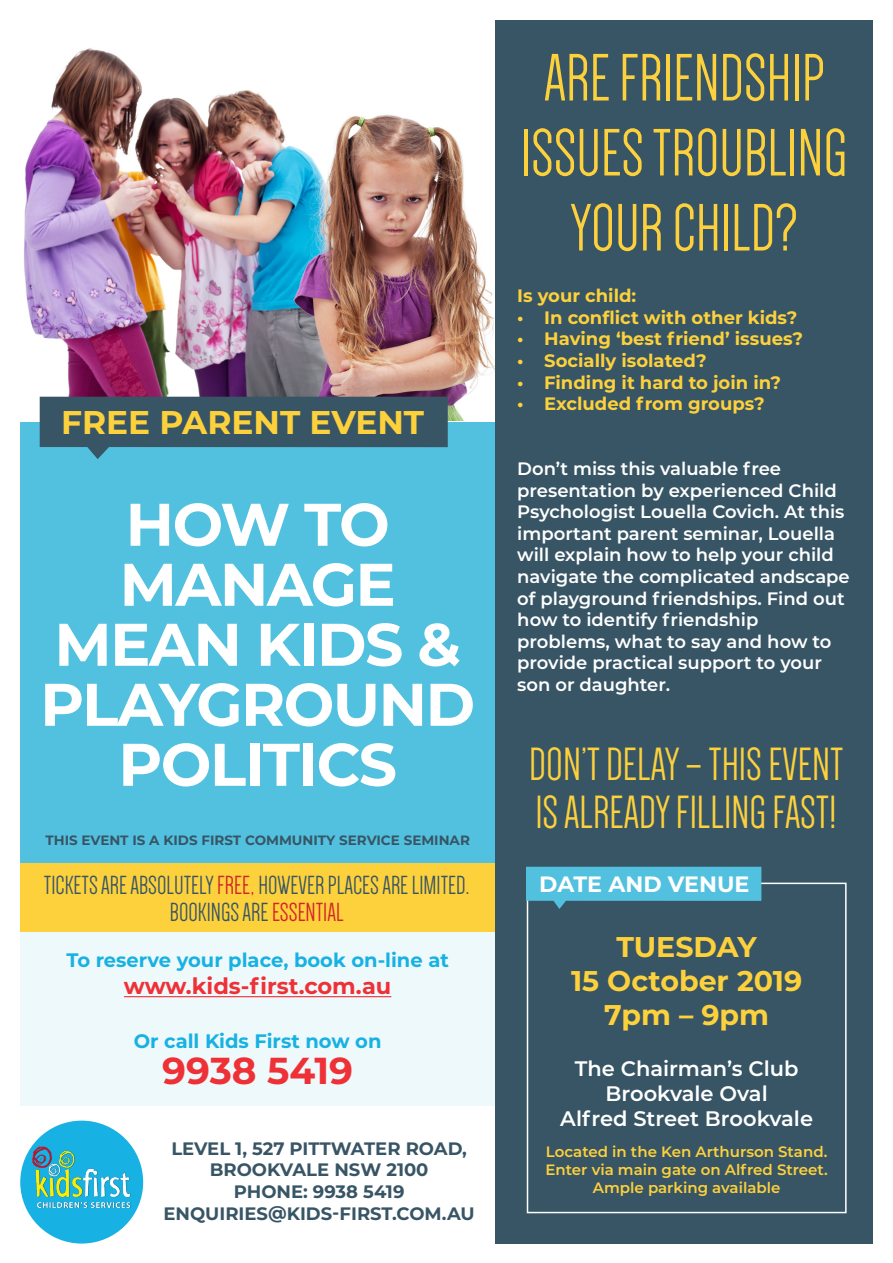
<style>
.page{position:relative;width:893px;height:1263px;background:#fff}
.page>*{position:absolute;margin:0;border:0;box-sizing:border-box;transform-origin:0 0}
.t1{font:69px "Dense";color:#fdd13c}
.t2{font:700 60px/60px "Montserrat";letter-spacing:-.025em;color:#fff;text-align:center}
.t3{font:48px/48px "Dense";color:#fdd13c}
.body{font:700 37.5px "Montserrat";color:#ee3137}
.t4{font:700 32.85px "Montserrat";color:#fdd13c}
.t5{font:700 28.5px "Montserrat";color:#fdd13c}
.t6{font:27px/27px "Dense";color:#385565;text-align:center}
.body-2{font:700 22.5px "Montserrat";color:#ee3137}
.t7{font:700 22.2px "Montserrat";color:#fff}
.t8{font:600 21px "Montserrat";color:#fff}
.body-3{font:700 19.5px "Montserrat";color:#17b1e3}
.t9{font:600 18px/21.6px "Montserrat";color:#fff}
.t10{font:700 18px "Montserrat";color:#fdd13c}
.t11{font:700 18px/21.6px "Montserrat";color:#385565;text-align:center}
.t12{font:600 15px "Montserrat";color:#fdd13c}
.t13{font:700 13.5px "Montserrat";color:#385565}
.s1{color:#d1232a}
</style>
<div class="page">
<div style="left:20px;top:929px;width:475px;height:176px;background:#eef9fc"></div>
<hr style="left:124px;top:996px;width:267px;height:1px;background:#ee3137">
<img style="left:24px;top:48px;width:471px;height:373px">
<div style="left:20px;top:422px;width:475px;height:441px;background:#52c1df"></div>
<div style="left:20px;top:863px;width:475px;height:69px;background:#fdd13c"></div>
<div style="left:495px;top:20px;width:378px;height:1224px;background:#385565"></div>
<svg style="left:40px;top:397px;width:408px;height:62px"></svg>
<div style="left:527px;top:883px;width:320px;height:330px;border:2px solid #fff"></div>
<svg style="left:526px;top:867px;width:235px;height:42px"></svg>
<div style="left:20px;top:1120px;width:123px;height:123px;background:#17b1e3;border-radius:50%"></div>
<img style="left:28px;top:1140px;width:107px;height:73px">
<p class="t4" style="left:61px;top:399px;width:365px">FREE PARENT EVENT</p>
<p class="t2" style="left:126px;top:491px;width:266px">HOW TO</p>
<p class="t2" style="left:120px;top:551px;width:278px">MANAGE</p>
<p class="t2" style="left:40px;top:611px;width:436px">MEAN KIDS &amp;<br>PLAYGROUND<br>POLITICS</p>
<p class="t13" style="left:45px;top:831px;width:426px">THIS EVENT IS A KIDS FIRST COMMUNITY SERVICE SEMINAR</p>
<p class="t6" style="left:44px;top:872px;width:427px">TICKETS ARE ABSOLUTELY <span class="s1">FREE,</span> HOWEVER PLACES ARE LIMITED.<br>BOOKINGS ARE <span class="s1">ESSENTIAL</span></p>
<p class="body-3" style="left:66px;top:946px;width:384px">To reserve your place, book on-line at</p>
<p class="body-2" style="left:124px;top:970px;width:269px">www.kids-first.com.au</p>
<p class="body-3" style="left:134px;top:1027px;width:249px">Or call Kids First now on</p>
<p class="body" style="left:162px;top:1044px;width:192px">9938 5419</p>
<p class="t11" style="left:171px;top:1137px;width:297px">LEVEL 1, 527 PITTWATER ROAD,<br>BROOKVALE NSW 2100</p>
<p class="t11" style="left:234px;top:1180px;width:172px">PHONE: 9938 5419</p>
<p class="t11" style="left:163px;top:1201px;width:313px">ENQUIRIES@KIDS-FIRST.COM.AU</p>
<p class="t1" style="left:544px;top:44px;width:282px">ARE FRIENDSHIP</p>
<p class="t1" style="left:521px;top:119px;width:328px">ISSUES TROUBLING</p>
<p class="t1" style="left:570px;top:194px;width:229px">YOUR CHILD?</p>
<p class="t10" style="left:517px;top:283px;width:121px">Is your child:</p>
<p class="t10" style="left:517px;top:304px;width:282px">• In conflict with other kids?</p>
<p class="t10" style="left:517px;top:326px;width:287px">• Having ‘best friend’ issues?</p>
<p class="t10" style="left:517px;top:348px;width:191px">• Socially isolated?</p>
<p class="t10" style="left:517px;top:369px;width:265px">• Finding it hard to join in?</p>
<p class="t10" style="left:517px;top:391px;width:249px">• Excluded from groups?</p>
<p class="t9" style="left:517px;top:457px;width:265px">Don’t miss this valuable free</p>
<p class="t9" style="left:517px;top:478px;width:321px">presentation by experienced Child</p>
<p class="t9" style="left:517px;top:500px;width:329px">Psychologist Louella Covich. At this</p>
<p class="t9" style="left:517px;top:522px;width:319px">important parent seminar, Louella</p>
<p class="t9" style="left:517px;top:543px;width:318px">will explain how to help your child</p>
<p class="t9" style="left:517px;top:565px;width:334px">navigate the complicated andscape</p>
<p class="t9" style="left:517px;top:586px;width:329px">of playground friendships. Find out</p>
<p class="t9" style="left:517px;top:608px;width:316px">how to identify friendship problems, what to say and how to provide practical support to your son or daughter.</p>
<p class="t3" style="left:529px;top:741px;width:316px">DON’T DELAY – THIS EVENT<br>IS ALREADY FILLING FAST!</p>
<p class="t7" style="left:539px;top:868px;width:212px">DATE AND VENUE</p>
<p class="t5" style="left:617px;top:926px;width:142px">TUESDAY</p>
<p class="t5" style="left:571px;top:960px;width:233px">15 October 2019</p>
<p class="t5" style="left:604px;top:994px;width:166px">7pm – 9pm</p>
<p class="t8" style="left:575px;top:1053px;width:225px">The Chairman’s Club</p>
<p class="t8" style="left:606px;top:1078px;width:164px">Brookvale Oval</p>
<p class="t8" style="left:560px;top:1103px;width:254px">Alfred Street Brookvale</p>
<p class="t12" style="left:546px;top:1141px;width:283px">Located in the Ken Arthurson Stand.</p>
<p class="t12" style="left:545px;top:1159px;width:284px">Enter via main gate on Alfred Street.</p>
<p class="t12" style="left:593px;top:1177px;width:189px">Ample parking available</p>
</div>
